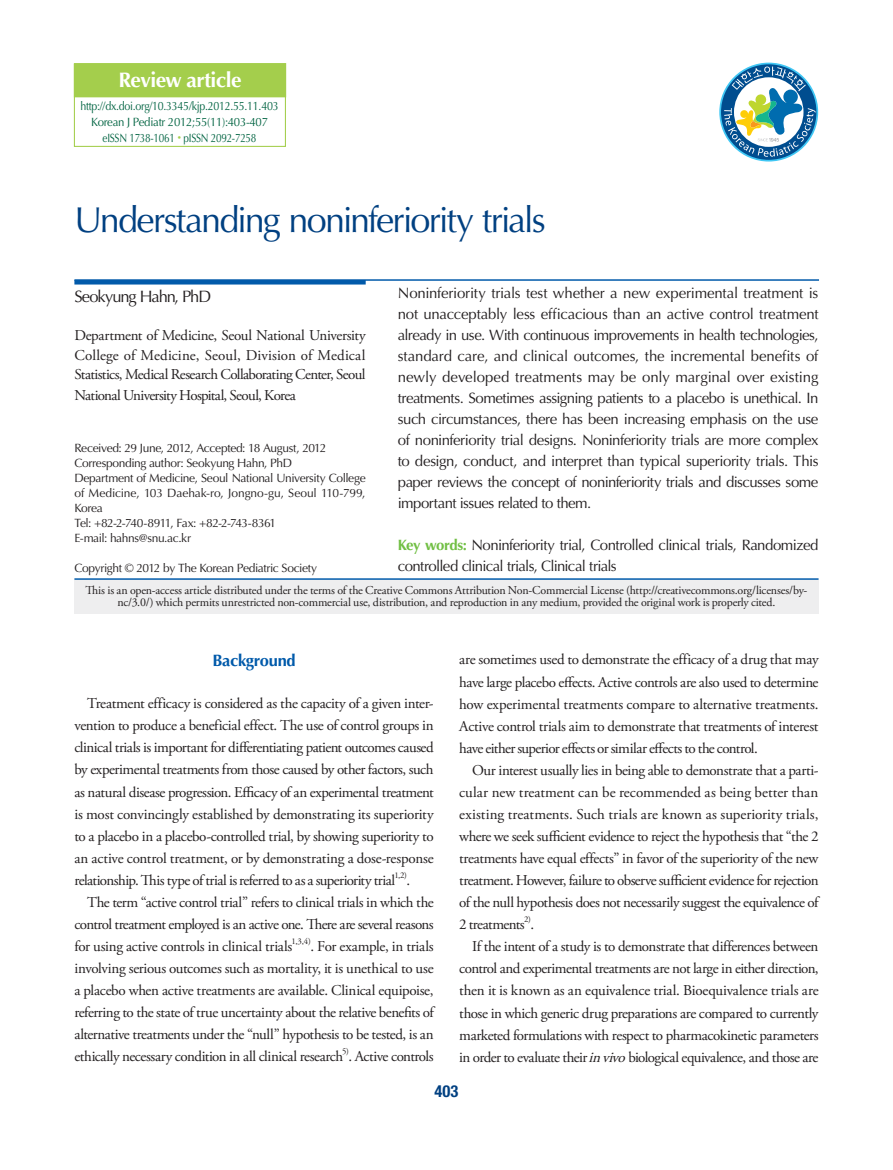
<style>
.page{position:relative;width:893px;height:1170px;background:#fff}
.page>*{position:absolute;margin:0;border:0;box-sizing:border-box;transform-origin:0 0}
.t1{font:36px "Optima LT Std";letter-spacing:-.055em;color:#014081}
.t2{font:700 21px "Optima LT Std";letter-spacing:-.025em;color:#fff}
.t3{font:16.5px "Optima LT Std";letter-spacing:-.065em;color:#231f20}
.t4{font:700 16.5px "Optima LT Std";letter-spacing:-.02em;color:#015aaa}
.t5{font:700 condensed 16.5px "Helvetica Neue";color:#014081}
.t6{font:15px/22px "Adobe Garamond Pro";letter-spacing:-.035em;color:#231f20;text-align:justify}
.t7{font:15px/21px "Optima LT Std";letter-spacing:-.04em;color:#231f20;text-align:justify}
.t8{font:15px "Adobe Garamond Pro";letter-spacing:-.015em;color:#231f20}
.t9{font:12px/15px "Optima LT Std";letter-spacing:-.03em;color:#231f20}
.t10{font:12px/12px "Adobe Garamond Pro";letter-spacing:-.015em;color:#231f20;text-align:center}
.t11{font:12px/15.8px "Optima LT Std";letter-spacing:-.025em;color:#026442;text-align:center;scale:.89 1}
.t12{font:8.7px "Adobe Garamond Pro";color:#231f20}
.s1{font-size:7.5px;color:#a4ce4c}
.s2{font-weight:700;color:#71bf44}
.s3{font-style:italic}
</style>
<div class="page">
<div style="left:75px;top:64px;width:210px;height:33px;background:#a4ce4c"></div>
<div style="left:74px;top:63px;width:212px;height:34px;border:2px solid #a4ce4c"></div>
<div style="left:74px;top:64px;width:212px;height:83px;border:1px solid #a4ce4c"></div>
<svg style="left:719px;top:63px;width:99px;height:98px"></svg>
<hr style="left:74px;top:280px;width:292px;height:4px;background:#015aaa">
<hr style="left:74px;top:279px;width:745px;height:2px;background:#015aaa">
<hr style="left:74px;top:578px;width:745px;height:1px;background:#015aaa">
<div style="left:74px;top:579px;width:745px;height:34px;background:#eeeeef"></div>
<h2 class="t2" style="left:118px;top:68px;width:125px">Review article</h2>
<p class="t11" style="left:80px;top:98px;width:224px">http://dx.doi.org/10.3345/kjp.2012.55.11.403<br>Korean J Pediatr 2012;55(11):403-407 eISSN 1738-1061 <span class="s1">•</span> pISSN 2092-7258</p>
<h1 class="t1" style="left:74px;top:199px;width:473px">Understanding noninferiority trials</h1>
<p class="t7" style="left:398px;top:282px;width:422px">Noninferiority trials test whether a new experimental treatment is not unacceptably less efficacious than an active control treatment already in use. With continuous improvements in health technologies, standard care, and clinical outcomes, the incremental benefits of newly developed treatments may be only marginal over existing treatments. Sometimes assigning patients to a placebo is unethical. In such circumstances, there has been increasing emphasis on the use of noninferiority trial designs. Noninferiority trials are more complex to design, conduct, and interpret than typical superiority trials. This paper reviews the concept of noninferiority trials and discusses some important issues related to them.</p>
<p class="t7" style="left:398px;top:534px;width:422px"><span class="s2">Key words:</span> Noninferiority trial, Controlled clinical trials, Randomized controlled clinical trials, Clinical trials</p>
<p class="t3" style="left:74px;top:287px;width:138px">Seokyung Hahn, PhD</p>
<p class="t6" style="left:74px;top:326px;width:293px;line-height:19.8px">Department of Medicine, Seoul National University College of Medicine, Seoul, Division of Medical Statistics, Medical Research Collaborating Center, Seoul National University Hospital, Seoul, Korea</p>
<p class="t9" style="left:74px;top:440px;width:293px">Received: 29 June, 2012, Accepted: 18 August, 2012<br>Corresponding author: Seokyung Hahn, PhD<br>Department of Medicine, Seoul National University College of Medicine, 103 Daehak-ro, Jongno-gu, Seoul 110-799, Korea<br>Tel: +82-2-740-8911, Fax: +82-2-743-8361<br>E-mail: hahns@snu.ac.kr</p>
<p class="t9" style="left:74px;top:560px;width:244px">Copyright © 2012 by The Korean Pediatric Society</p>
<p class="t10" style="left:86px;top:584px;width:723px">This is an open-access article distributed under the terms of the Creative Commons Attribution Non-Commercial License (http://creativecommons.org/licenses/by&shy;nc/3.0/) which permits unrestricted non-commercial use, distribution, and reproduction in any medium, provided the original work is properly cited.</p>
<p class="t4" style="left:212px;top:650px;width:85px">Background</p>
<p class="t6" style="left:74px;top:693px;width:361px;text-indent:13px">Treatment efficacy is considered as the capacity of a given inter&shy;vention to produce a beneficial effect. The use of control groups in clinical trials is important for differentiating patient outcomes caused by experimental treatments from those caused by other factors, such as natural disease progression. Efficacy of an experimental treatment is most convincingly established by demonstrating its superiority to a placebo in a placebo-controlled trial, by showing superiority to an active control treatment, or by demonstrating a dose-response relationship. This type of trial is referred to as a superiority trial</p>
<p class="t12" style="left:394px;top:869px;width:14px">1,2)</p>
<p class="t6" style="left:406px;top:869px;width:5px">.</p>
<p class="t6" style="left:87px;top:891px;width:348px">The term “active control trial” refers to clinical trials in which the</p>
<p class="t6" style="left:74px;top:913px;width:361px">control treatment employed is an active one. There are several reasons</p>
<p class="t8" style="left:74px;top:937px;width:220px">for using active controls in clinical trials</p>
<p class="t12" style="left:291px;top:935px;width:21px">1,3,4)</p>
<p class="t6" style="left:74px;top:935px;width:361px;text-indent:236px">. For example, in trials involving serious outcomes such as mortality, it is unethical to use a placebo when active treatments are available. Clinical equipoise, referring to the state of true uncertainty about the relative benefits of alternative treatments under the “null” hypothesis to be tested, is an ethically necessary condition in all clinical research . Active controls</p>
<p class="t12" style="left:342px;top:1046px;width:8px">5)</p>
<p class="t6" style="left:459px;top:649px;width:361px">are sometimes used to demonstrate the efficacy of a drug that may have large placebo effects. Active controls are also used to determine how experimental treatments compare to alternative treatments.<br>Active control trials aim to demonstrate that treatments of interest have either superior effects or similar effects to the control.</p>
<p class="t6" style="left:459px;top:759px;width:361px;text-indent:13px">Our interest usually lies in being able to demonstrate that a parti&shy;cular new treatment can be recommended as being better than existing treatments. Such trials are known as superiority trials, where we seek sufficient evidence to reject the hypothesis that “the 2 treatments have equal effects” in favor of the superiority of the new treatment. However, failure to observe sufficient evidence for rejection of the null hypothesis does not necessarily suggest the equivalence of 2 treatments .</p>
<p class="t12" style="left:524px;top:914px;width:8px">2)</p>
<p class="t6" style="left:459px;top:935px;width:361px;text-indent:13px">If the intent of a study is to demonstrate that differences between control and experimental treatments are not large in either direction, then it is known as an equivalence trial. Bioequivalence trials are those in which generic drug preparations are compared to currently marketed formulations with respect to pharmacokinetic parameters in order to evaluate their <span class="s3">invivo</span>biological equivalence, and those are</p>
<p class="t5" style="left:435px;top:1081px;width:25px">403</p>
</div>
